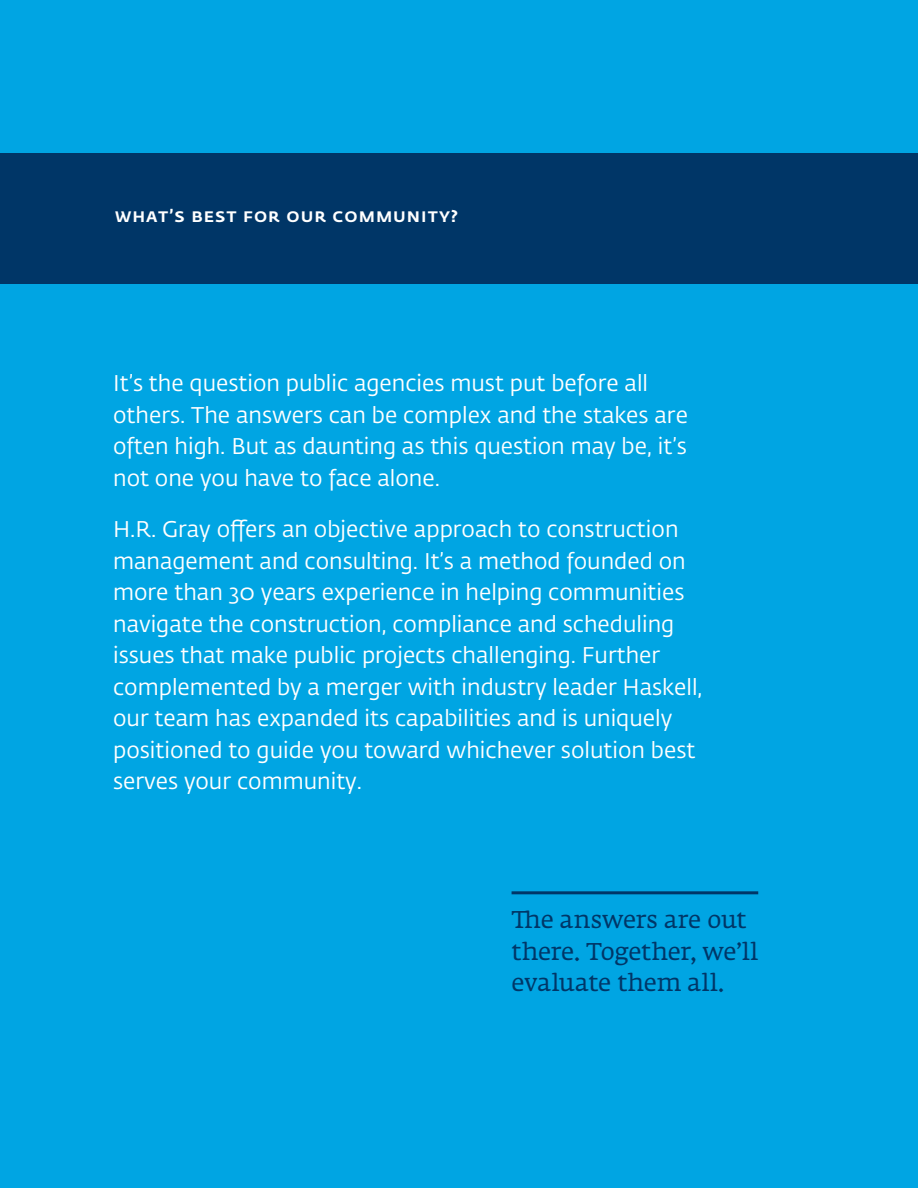
<style>
.page{position:relative;width:918px;height:1188px;background:#00a5e3}
.page>*{position:absolute;margin:0;border:0;box-sizing:border-box;transform-origin:0 0}
.t1{font:24px/31.5px "Fedra Serif A Std";letter-spacing:-.01em;color:#003667}
.t2{font:22.5px/31.5px "Fedra Sans Std";color:#fff}
.t3{font:500 19.5px "Fedra Sans Std";letter-spacing:.05em;color:#fff}
</style>
<div class="page">
<div style="left:0;top:153px;width:918px;height:131px;background:#003667"></div>
<hr style="left:512px;top:891px;width:246px;height:3px;background:#003667">
<p class="t3" style="left:115px;top:203px;width:345px">what’s best for our community?</p>
<p class="t2" style="left:113px;top:368px;width:576px">It’s the question public agencies must put before all others. The answers can be complex and the stakes are often high. But as daunting as this question may be, it’s not one you have to face alone.</p>
<p class="t2" style="left:113px;top:514px;width:591px">H.R. Gray offers an objective approach to construction management and consulting. It’s a method founded on more than 30 years experience in helping communities navigate the construction, compliance and scheduling issues that make public projects challenging. Further complemented by a merger with industry leader Haskell, our team has expanded its capabilities and is uniquely positioned to guide you toward whichever solution best serves your community.</p>
<p class="t1" style="left:512px;top:906px;width:248px">The answers are out there. Together, we’ll evaluate them all.</p>
</div>
